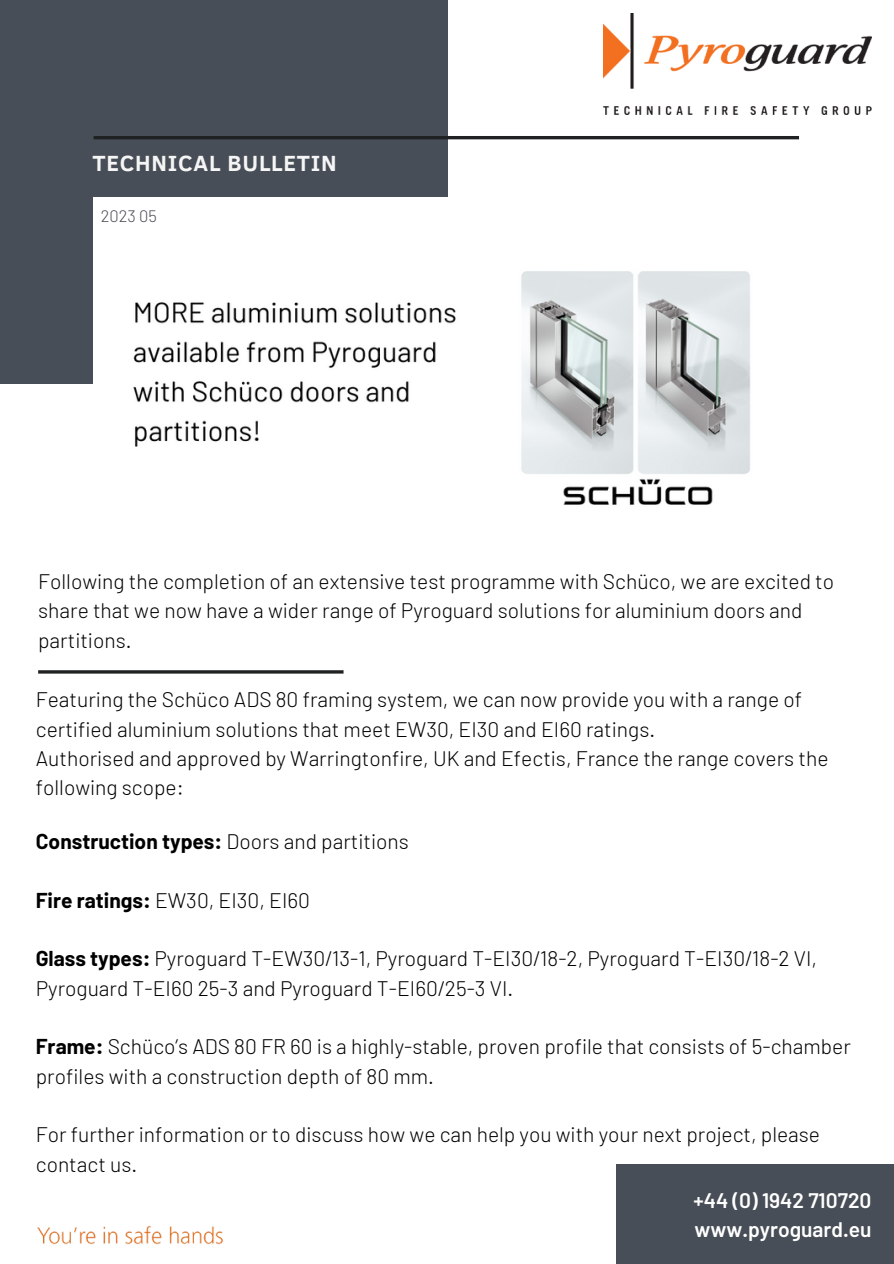
<style>
.page{position:relative;width:894px;height:1264px;background:#fff}
.page>*{position:absolute;margin:0;border:0;box-sizing:border-box;transform-origin:0 0}
.t1{font:700 22.5px "Clear Sans";letter-spacing:.035em;color:#f5f5f5}
.t2{font:300 21px/29.2px "Barlow";color:#000}
.t3{font:700 21px "Barlow";color:#000}
.t4{font:600 21px "Barlow";color:#fff}
.t5{font:300 16.5px "Barlow";color:#484e57}
.s1{font-weight:300}
.s2{font-weight:700}
</style>
<div class="page">
<div style="left:0;top:0;width:447px;height:384px;background:#484e57"></div>
<img style="left:94px;top:197px;width:657px;height:308px">
<hr style="left:94px;top:136px;width:704px;height:3px;background:#1f2122">
<hr style="left:38px;top:670px;width:305px;height:3px;background:#1f2122">
<div style="left:615px;top:1164px;width:278px;height:99px;background:#484e57"></div>
<img style="left:603px;top:14px;width:268px;height:100px">
<img style="left:37px;top:1225px;width:187px;height:20px">
<p class="t1" style="left:92px;top:147px;width:246px">TECHNICAL BULLETIN</p>
<p class="t5" style="left:101px;top:206px;width:58px">2023 05</p>
<p class="t2" style="left:38px;top:566px;width:797px">Following the completion of an extensive test programme with Schüco, we are excited to share that we now have a wider range of Pyroguard solutions for aluminium doors and partitions.</p>
<p class="t2" style="left:36px;top:684px;width:767px">Featuring the Schüco ADS 80 framing system, we can now provide you with a range of certified aluminium solutions that meet EW30, EI30 and EI60 ratings.</p>
<p class="t2" style="left:36px;top:743px;width:794px">Authorised and approved by Warringtonfire, UK and Efectis, France the range covers the following scope:</p>
<p class="t3" style="left:36px;top:828px;width:374px">Construction types: <span class="s1">Doors and partitions</span></p>
<p class="t2" style="left:36px;top:884px;width:275px"><span class="s2">Fire ratings:</span> EW30, EI30, EI60</p>
<p class="t2" style="left:36px;top:943px;width:782px"><span class="s2">Glass types:</span> Pyroguard T-EW30/13-1, Pyroguard T-EI30/18-2, Pyroguard T-EI30/18-2 VI,<br>Pyroguard T-EI60 25-3 and Pyroguard T-EI60/25-3 VI.</p>
<p class="t2" style="left:36px;top:1031px;width:816px"><span class="s2">Frame:</span> Schüco’s ADS 80 FR 60 is a highly-stable, proven profile that consists of 5-chamber profiles with a construction depth of 80 mm.</p>
<p class="t2" style="left:36px;top:1119px;width:785px">For further information or to discuss how we can help you with your next project, please contact us.</p>
<p class="t4" style="left:693px;top:1186px;width:179px">+44 (0) 1942 710720</p>
<p class="t4" style="left:694px;top:1215px;width:178px">www.pyroguard.eu</p>
</div>
